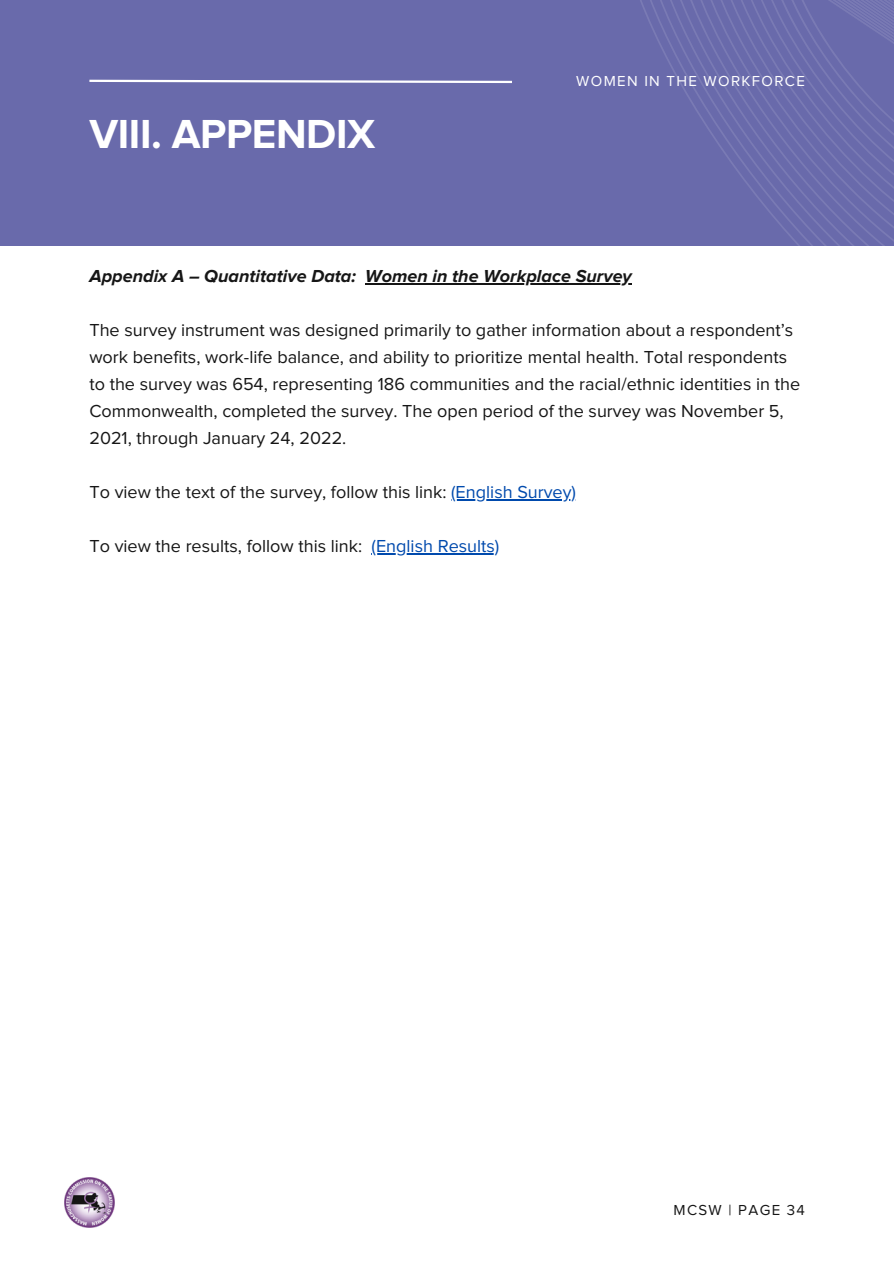
<style>
.page{position:relative;width:894px;height:1264px;background:#fff}
.page>*{position:absolute;margin:0;border:0;box-sizing:border-box;transform-origin:0 0}
.t1{font:700 42px "Proxima Nova";letter-spacing:-.01em;color:#fff}
.t2{font:18px/27px "Proxima Nova";color:#161616}
.t3{font:italic 700 18px "Proxima Nova";color:#161616}
.t4{font:15px "Proxima Nova";letter-spacing:.09em;color:#fff}
.t5{font:15px "Proxima Nova";letter-spacing:.09em;color:#161616}
.s1{color:#004aad}
</style>
<div class="page">
<div style="left:0;top:0;width:893px;height:245px;background:#696aab"></div>
<svg style="left:440px;top:0;width:453px;height:285px"></svg>
<svg style="left:89px;top:79px;width:425px;height:5px"></svg>
<img style="left:64px;top:1177px;width:51px;height:51px">
<hr style="left:365px;top:283px;width:266px;height:1px;background:#161616">
<hr style="left:451px;top:499px;width:125px;height:1px;background:#004aad">
<hr style="left:371px;top:553px;width:128px;height:1px;background:#004aad">
<h1 class="t1" style="left:89px;top:114px;width:287px">VIII. APPENDIX</h1>
<p class="t4" style="left:576px;top:74px;width:230px">WOMEN IN THE WORKFORCE</p>
<p class="t3" style="left:89px;top:267px;width:544px">Appendix A – Quantitative Data: Women in the Workplace Survey</p>
<p class="t2" style="left:89px;top:317px;width:712px">The survey instrument was designed primarily to gather information about a respondent’s work benefits, work-life balance, and ability to prioritize mental health. Total respondents to the survey was 654, representing 186 communities and the racial/ethnic identities in the Commonwealth, completed the survey. The open period of the survey was November 5, 2021, through January 24, 2022.</p>
<p class="t2" style="left:89px;top:479px;width:488px">To view the text of the survey, follow this link: <span class="s1">(English Survey)</span></p>
<p class="t2" style="left:89px;top:533px;width:411px">To view the results, follow this link: <span class="s1">(English Results)</span></p>
<p class="t5" style="left:673px;top:1203px;width:133px">MCSW | PAGE 34</p>
</div>
